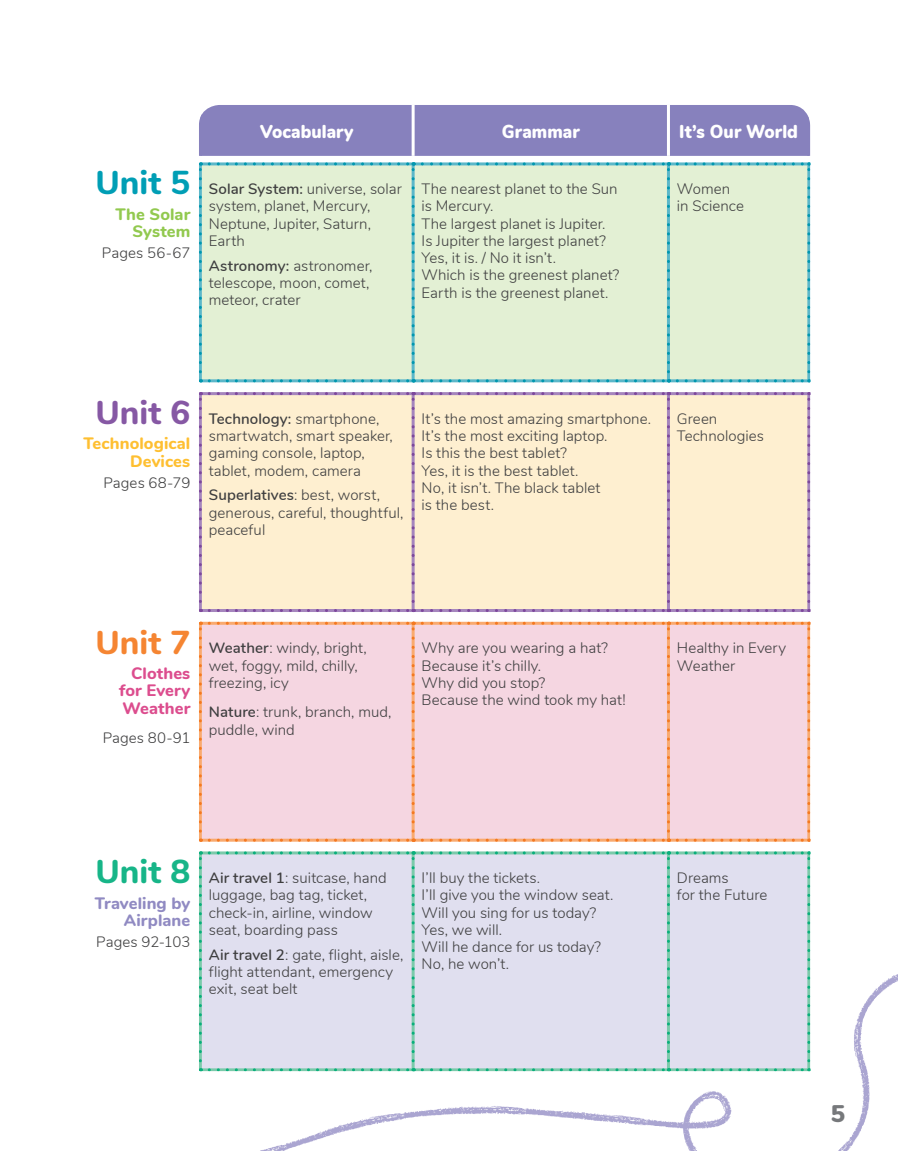
<style>
.page{position:relative;width:898px;height:1151px;background:#fff}
.page>*{position:absolute;margin:0;border:0;box-sizing:border-box;transform-origin:0 0}
.t1{font:800 33px "Nunito";color:#f58532}
.t2{font:800 33px "Nunito";color:#17b588}
.t3{font:800 33px "Nunito";color:#8658a4}
.t4{font:800 33px "Nunito";color:#009eb5}
.t5{font:900 24px "Nunito";color:#76787b}
.t6{font:900 18.75px "Nunito";letter-spacing:.005em;color:#fff;scale:.92 1}
.t7{font:800 16.5px/17.2px "Nunito";letter-spacing:.005em;color:#dc4d8e;text-align:justify}
.t8{font:800 16.5px/17.2px "Nunito";letter-spacing:.005em;color:#febf31;text-align:right}
.t9{font:800 16.5px/17.2px "Nunito";letter-spacing:.005em;color:#908ac2;text-align:right}
.t10{font:800 16.5px/17.2px "Nunito";letter-spacing:.005em;color:#92c94f;text-align:right}
.t11{font:300 15px/17.2px "Nunito";letter-spacing:.005em;color:#3e3e3f}
.s1{font-weight:600}
</style>
<div class="page">
<img style="left:199px;top:959px;width:698px;height:191px">
<div style="left:202px;top:105px;width:605px;height:51px;background:#8781bd"></div>
<div style="left:202px;top:165px;width:605px;height:214px;background:#e3f0d4"></div>
<div style="left:202px;top:395px;width:605px;height:214px;background:#feefd0"></div>
<div style="left:202px;top:624px;width:605px;height:214px;background:#f5d6e1"></div>
<div style="left:202px;top:854px;width:605px;height:214px;background:#e0dfef"></div>
<hr style="left:199px;top:393px;width:3px;height:217px;background:#a585bd">
<hr style="left:411px;top:393px;width:3px;height:217px;background:#a585bd">
<hr style="left:666px;top:393px;width:3px;height:217px;background:#a585bd">
<hr style="left:200px;top:392px;width:213px;height:3px;background:#a585bd">
<hr style="left:413px;top:392px;width:255px;height:3px;background:#a585bd">
<hr style="left:668px;top:392px;width:140px;height:3px;background:#a585bd">
<hr style="left:807px;top:393px;width:3px;height:217px;background:#a585bd">
<hr style="left:200px;top:609px;width:213px;height:3px;background:#a585bd">
<hr style="left:413px;top:609px;width:255px;height:3px;background:#a585bd">
<hr style="left:668px;top:609px;width:140px;height:3px;background:#a585bd">
<hr style="left:200px;top:162px;width:213px;height:3px;background:#5cb7c9">
<hr style="left:199px;top:164px;width:3px;height:217px;background:#5cb7c9">
<hr style="left:413px;top:162px;width:255px;height:3px;background:#5cb7c9">
<hr style="left:411px;top:164px;width:3px;height:217px;background:#5cb7c9">
<hr style="left:668px;top:162px;width:140px;height:3px;background:#5cb7c9">
<hr style="left:666px;top:164px;width:3px;height:217px;background:#5cb7c9">
<hr style="left:807px;top:164px;width:3px;height:217px;background:#5cb7c9">
<hr style="left:200px;top:379px;width:213px;height:3px;background:#5cb7c9">
<hr style="left:413px;top:379px;width:255px;height:3px;background:#5cb7c9">
<hr style="left:668px;top:379px;width:140px;height:3px;background:#5cb7c9">
<hr style="left:200px;top:621px;width:213px;height:3px;background:#f9aa6f">
<hr style="left:199px;top:623px;width:3px;height:217px;background:#f9aa6f">
<hr style="left:413px;top:621px;width:255px;height:3px;background:#f9aa6f">
<hr style="left:411px;top:623px;width:3px;height:217px;background:#f9aa6f">
<hr style="left:668px;top:621px;width:140px;height:3px;background:#f9aa6f">
<hr style="left:666px;top:623px;width:3px;height:217px;background:#f9aa6f">
<hr style="left:807px;top:623px;width:3px;height:217px;background:#f9aa6f">
<hr style="left:200px;top:838px;width:213px;height:3px;background:#f9aa6f">
<hr style="left:413px;top:838px;width:255px;height:3px;background:#f9aa6f">
<hr style="left:668px;top:838px;width:140px;height:3px;background:#f9aa6f">
<hr style="left:200px;top:851px;width:213px;height:3px;background:#7bcaaa">
<hr style="left:199px;top:852px;width:3px;height:217px;background:#7bcaaa">
<hr style="left:200px;top:1068px;width:213px;height:3px;background:#7bcaaa">
<hr style="left:413px;top:851px;width:255px;height:3px;background:#7bcaaa">
<hr style="left:411px;top:852px;width:3px;height:217px;background:#7bcaaa">
<hr style="left:413px;top:1068px;width:255px;height:3px;background:#7bcaaa">
<hr style="left:668px;top:851px;width:140px;height:3px;background:#7bcaaa">
<hr style="left:666px;top:852px;width:3px;height:217px;background:#7bcaaa">
<hr style="left:807px;top:852px;width:3px;height:217px;background:#7bcaaa">
<hr style="left:668px;top:1068px;width:140px;height:3px;background:#7bcaaa">
<svg style="left:199px;top:392px;width:3px;height:209px"></svg>
<div style="left:209px;top:392px;width:205px;height:209px;background:#feefd0"></div>
<div style="left:422px;top:392px;width:247px;height:209px;background:#feefd0"></div>
<div style="left:677px;top:392px;width:133px;height:209px;background:#feefd0"></div>
<svg style="left:209px;top:609px;width:205px;height:3px"></svg>
<svg style="left:422px;top:609px;width:247px;height:3px"></svg>
<svg style="left:677px;top:609px;width:132px;height:3px"></svg>
<svg style="left:199px;top:162px;width:3px;height:210px"></svg>
<div style="left:209px;top:162px;width:205px;height:210px;background:#e3f0d4"></div>
<div style="left:422px;top:162px;width:247px;height:210px;background:#e3f0d4"></div>
<div style="left:677px;top:162px;width:133px;height:210px;background:#e3f0d4"></div>
<svg style="left:209px;top:379px;width:205px;height:3px"></svg>
<svg style="left:422px;top:379px;width:247px;height:3px"></svg>
<svg style="left:677px;top:379px;width:132px;height:3px"></svg>
<svg style="left:199px;top:621px;width:3px;height:210px"></svg>
<div style="left:209px;top:621px;width:205px;height:210px;background:#f5d6e1"></div>
<div style="left:422px;top:621px;width:247px;height:210px;background:#f5d6e1"></div>
<div style="left:677px;top:621px;width:133px;height:210px;background:#f5d6e1"></div>
<svg style="left:209px;top:838px;width:205px;height:3px"></svg>
<svg style="left:422px;top:838px;width:247px;height:3px"></svg>
<svg style="left:677px;top:838px;width:132px;height:3px"></svg>
<hr style="left:199px;top:105px;width:3px;height:51px;background:#8781bd">
<hr style="left:807px;top:105px;width:3px;height:51px;background:#8781bd">
<hr style="left:411px;top:105px;width:3px;height:51px;background:#fff">
<hr style="left:666px;top:105px;width:3px;height:51px;background:#fff">
<svg style="left:199px;top:851px;width:3px;height:209px"></svg>
<div style="left:209px;top:851px;width:205px;height:209px;background:#e0dfef"></div>
<svg style="left:209px;top:1068px;width:205px;height:3px"></svg>
<div style="left:422px;top:851px;width:247px;height:209px;background:#e0dfef"></div>
<div style="left:677px;top:851px;width:133px;height:209px;background:#e0dfef"></div>
<svg style="left:422px;top:1068px;width:247px;height:3px"></svg>
<svg style="left:677px;top:1068px;width:132px;height:3px"></svg>
<h1 class="t4" style="left:95px;top:158px;width:96px">Unit 5</h1>
<p class="t10" style="left:116px;top:204px;width:76px">The Solar<br>System</p>
<p class="t11" style="left:102px;top:243px;width:90px">Pages 56-67</p>
<p class="t6" style="left:260px;top:117px;width:103px">Vocabulary</p>
<p class="t6" style="left:502px;top:117px;width:86px">Grammar</p>
<p class="t6" style="left:679px;top:117px;width:131px">It’s Our World</p>
<p class="t11" style="left:209px;top:179px;width:194px"><span class="s1">Solar System:</span> universe, solar system, planet, Mercury,<br>Neptune, Jupiter, Saturn,<br>Earth</p>
<p class="t11" style="left:209px;top:256px;width:165px"><span class="s1">Astronomy:</span> astronomer, telescope, moon, comet, meteor, crater</p>
<p class="t11" style="left:421px;top:179px;width:199px">The nearest planet to the Sun is Mercury.<br>The largest planet is Jupiter.<br>Is Jupiter the largest planet?<br>Yes, it is. / No it isn’t.<br>Which is the greenest planet?<br>Earth is the greenest planet.</p>
<p class="t11" style="left:676px;top:179px;width:69px">Women in Science</p>
<h1 class="t3" style="left:95px;top:388px;width:96px">Unit 6</h1>
<p class="t8" style="left:83px;top:434px;width:108px">Technological<br>Devices</p>
<p class="t11" style="left:103px;top:473px;width:88px">Pages 68-79</p>
<p class="t11" style="left:209px;top:409px;width:185px"><span class="s1">Technology:</span> smartphone, smartwatch, smart speaker, gaming console, laptop, tablet, modem, camera</p>
<p class="t11" style="left:209px;top:485px;width:196px"><span class="s1">Superlatives</span>: best, worst, generous, careful, thoughtful, peaceful</p>
<p class="t11" style="left:421px;top:409px;width:231px">It’s the most amazing smartphone.<br>It’s the most exciting laptop.<br>Is this the best tablet?<br>Yes, it is the best tablet.<br>No, it isn’t. The black tablet<br>is the best.</p>
<p class="t11" style="left:676px;top:409px;width:89px">Green<br>Technologies</p>
<h1 class="t1" style="left:95px;top:617px;width:96px">Unit 7</h1>
<p class="t7" style="left:119px;top:663px;width:73px;text-indent:12px">Clothes for Every Weather</p>
<p class="t11" style="left:103px;top:728px;width:89px">Pages 80-91</p>
<p class="t11" style="left:209px;top:638px;width:159px"><span class="s1">Weather</span>: windy, bright, wet, foggy, mild, chilly, freezing, icy</p>
<p class="t11" style="left:209px;top:702px;width:184px"><span class="s1">Nature</span>: trunk, branch, mud, puddle, wind</p>
<p class="t11" style="left:421px;top:638px;width:205px">Why are you wearing a hat?<br>Because it’s chilly.<br>Why did you stop?<br>Because the wind took my hat!</p>
<p class="t11" style="left:676px;top:638px;width:111px">Healthy in Every<br>Weather</p>
<h1 class="t2" style="left:95px;top:847px;width:96px">Unit 8</h1>
<p class="t9" style="left:95px;top:893px;width:97px">Traveling by<br>Airplane</p>
<p class="t11" style="left:96px;top:932px;width:95px">Pages 92-103</p>
<p class="t11" style="left:209px;top:868px;width:179px"><span class="s1">Air travel 1</span>: suitcase, hand luggage, bag tag, ticket, check-in, airline, window seat, boarding pass</p>
<p class="t11" style="left:209px;top:944px;width:196px"><span class="s1">Air travel 2</span>: gate, flight, aisle, flight attendant, emergency exit, seat belt</p>
<p class="t11" style="left:421px;top:868px;width:193px">I’ll buy the tickets.<br>I’ll give you the window seat.<br>Will you sing for us today?<br>Yes, we will.<br>Will he dance for us today?<br>No, he won’t.</p>
<p class="t11" style="left:676px;top:868px;width:92px">Dreams<br>for the Future</p>
<h2 class="t5" style="left:830px;top:1095px;width:16px">5</h2>
</div>
